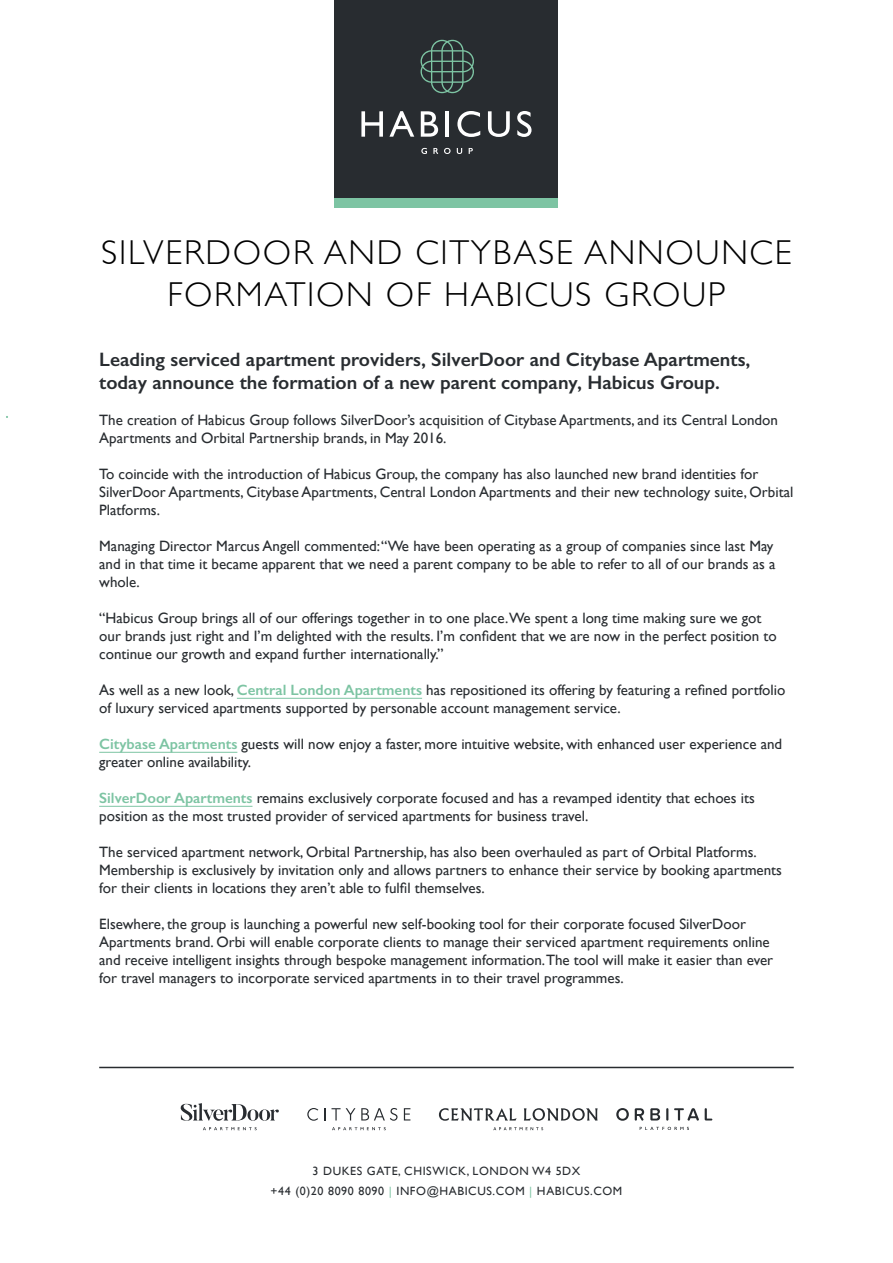
<style>
.page{position:relative;width:893px;height:1263px;background:#fff}
.page>*{position:absolute;margin:0;border:0;box-sizing:border-box;transform-origin:0 0}
.t1{font:300 34.5px/41.4px "Gill Sans";letter-spacing:.05em;color:#000;text-align:center}
.t2{font:600 19.5px/23.4px "Gill Sans";color:#282c30}
.t3{font:15px/18px "Gill Sans";color:#282c30}
.t4{font:12px/19.5px "Gill Sans";letter-spacing:.05em;color:#282c30;text-align:center}
.s1{font-weight:600;color:#7dc4a3}
.s2{color:#7dc4a3}
</style>
<div class="page">
<div style="left:335px;top:0;width:223px;height:208px;background:#7dc4a3"></div>
<div style="left:335px;top:0;width:223px;height:197px;background:#282c30"></div>
<svg style="left:361px;top:111px;width:22px;height:26px"></svg>
<svg style="left:389px;top:111px;width:25px;height:26px"></svg>
<svg style="left:421px;top:111px;width:17px;height:26px"></svg>
<hr style="left:445px;top:111px;width:4px;height:26px;background:#fff">
<svg style="left:457px;top:111px;width:23px;height:26px"></svg>
<svg style="left:488px;top:111px;width:22px;height:26px"></svg>
<svg style="left:517px;top:111px;width:14px;height:26px"></svg>
<svg style="left:421px;top:148px;width:6px;height:6px"></svg>
<svg style="left:433px;top:148px;width:5px;height:6px"></svg>
<svg style="left:457px;top:148px;width:5px;height:6px"></svg>
<svg style="left:469px;top:148px;width:4px;height:6px"></svg>
<svg style="left:444px;top:148px;width:7px;height:6px"></svg>
<svg style="left:421px;top:40px;width:53px;height:53px"></svg>
<hr style="left:237px;top:698px;width:185px;height:1px;background:#7dc4a3">
<hr style="left:99px;top:752px;width:138px;height:1px;background:#7dc4a3">
<hr style="left:99px;top:806px;width:153px;height:1px;background:#7dc4a3">
<svg style="left:439px;top:1108px;width:78px;height:13px"></svg>
<svg style="left:524px;top:1108px;width:74px;height:13px"></svg>
<svg style="left:493px;top:1127px;width:50px;height:3px"></svg>
<svg style="left:332px;top:1127px;width:54px;height:3px"></svg>
<svg style="left:307px;top:1108px;width:11px;height:13px"></svg>
<svg style="left:324px;top:1108px;width:31px;height:12px"></svg>
<svg style="left:361px;top:1108px;width:36px;height:13px"></svg>
<svg style="left:404px;top:1108px;width:6px;height:12px"></svg>
<svg style="left:203px;top:1127px;width:54px;height:3px"></svg>
<svg style="left:181px;top:1103px;width:98px;height:18px"></svg>
<svg style="left:616px;top:1108px;width:13px;height:13px"></svg>
<svg style="left:635px;top:1108px;width:9px;height:12px"></svg>
<svg style="left:650px;top:1108px;width:10px;height:12px"></svg>
<svg style="left:666px;top:1108px;width:2px;height:12px"></svg>
<svg style="left:674px;top:1108px;width:25px;height:12px"></svg>
<svg style="left:705px;top:1108px;width:7px;height:12px"></svg>
<svg style="left:640px;top:1127px;width:49px;height:3px"></svg>
<hr style="left:99px;top:1067px;width:695px;height:1px;background:#282c30">
<h1 class="t1" style="left:101px;top:230px;width:692px">SILVERDOOR AND CITYBASE ANNOUNCE<br>FORMATION OF HABICUS GROUP</h1>
<h2 class="t2" style="left:99px;top:347px;width:653px">Leading serviced apartment providers, SilverDoor and Citybase Apartments, today announce the formation of a new parent company, Habicus Group.</h2>
<p class="t3" style="left:99px;top:411px;width:680px">The creation of Habicus Group follows SilverDoor’s acquisition of Citybase Apartments, and its Central London<br>Apartments and Orbital Partnership brands, in May 2016.</p>
<p class="t3" style="left:99px;top:465px;width:696px">To coincide with the introduction of Habicus Group, the company has also launched new brand identities for<br>SilverDoor Apartments, Citybase Apartments, Central London Apartments and their new technology suite, Orbital<br>Platforms.</p>
<p class="t3" style="left:99px;top:537px;width:678px">Managing Director Marcus Angell commented: “We have been operating as a group of companies since last May and in that time it became apparent that we need a parent company to be able to refer to all of our brands as a whole.</p>
<p class="t3" style="left:99px;top:609px;width:679px">“Habicus Group brings all of our offerings together in to one place.We spent a long time making sure we got our brands just right and I’m delighted with the results. I’m confident that we are now in the perfect position to continue our growth and expand further internationally.”</p>
<p class="t3" style="left:99px;top:681px;width:688px">As well as a new look, <span class="s1">Central London Apartments</span> has repositioned its offering by featuring a refined portfolio of luxury serviced apartments supported by personable account management service.</p>
<p class="t3" style="left:99px;top:735px;width:684px"><span class="s1">Citybase Apartments</span> guests will now enjoy a faster, more intuitive website, with enhanced user experience and greater online availability.</p>
<p class="t3" style="left:99px;top:789px;width:657px"><span class="s1">SilverDoor Apartments</span> remains exclusively corporate focused and has a revamped identity that echoes its position as the most trusted provider of serviced apartments for business travel.</p>
<p class="t3" style="left:99px;top:843px;width:684px">The serviced apartment network, Orbital Partnership, has also been overhauled as part of Orbital Platforms.<br>Membership is exclusively by invitation only and allows partners to enhance their service by booking apartments for their clients in locations they aren’t able to fulfil themselves.</p>
<p class="t3" style="left:99px;top:915px;width:675px">Elsewhere, the group is launching a powerful new self-booking tool for their corporate focused SilverDoor Apartments brand. Orbi will enable corporate clients to manage their serviced apartment requirements online and receive intelligent insights through bespoke management information.The tool will make it easier than ever for travel managers to incorporate serviced apartments in to their travel programmes.</p>
<p class="t4" style="left:271px;top:1161px;width:353px">3 DUKES GATE, CHISWICK, LONDON W4 5DX<br>+44 (0)20 8090 8090 <span class="s2">|</span> INFO@HABICUS.COM <span class="s2">|</span> HABICUS.COM</p>
</div>
